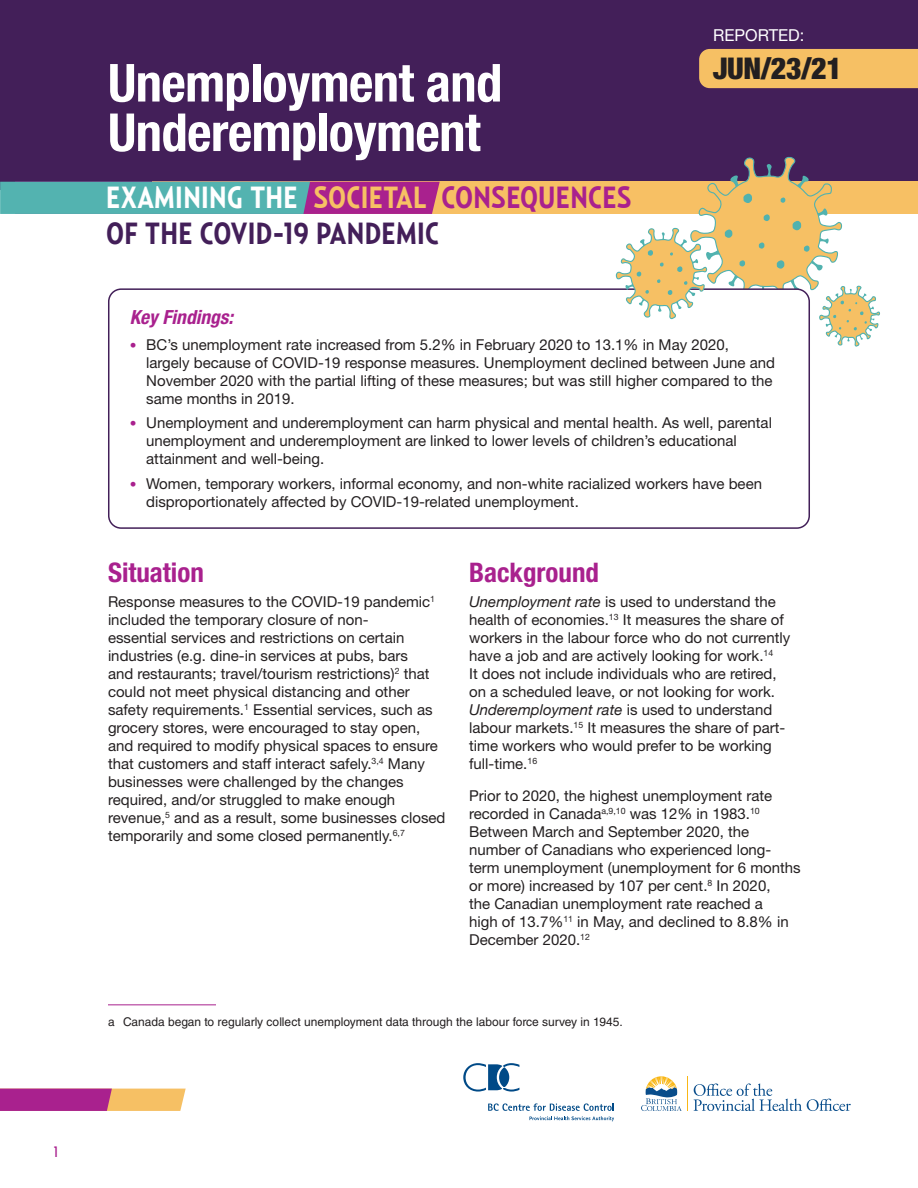
<style>
.page{position:relative;width:918px;height:1188px;background:#fff}
.page>*{position:absolute;margin:0;border:0;box-sizing:border-box;transform-origin:0 0}
.Report_Title{font:700 condensed 52.5px/49.5px "Helvetica Neue LT Pro";letter-spacing:-.01em;color:#fff}
.t1{font:700 30.45px "Relay Cond";letter-spacing:.01em;color:#431f59}
.t2{font:700 30.45px "Relay Cond";letter-spacing:.01em;color:#fff}
.t3{font:700 30.45px "Relay Cond";letter-spacing:.01em;color:#a9218e}
.t4{font:700 30.45px "Relay Cond";letter-spacing:.01em;color:#f7c064}
.Reported_date{font:900 condensed 30px "Helvetica Neue LT Pro";letter-spacing:-.01em;color:#231f20}
.Headline_1{font:700 condensed 27px "Helvetica Neue LT Pro";color:#a9218e}
.Key_Findings{font:italic 700 condensed 19.5px "Helvetica Neue LT Pro";color:#a9218e}
.t5{font:16.5px "Helvetica Neue LT Std";color:#fff}
.Body{font:15px/18px "Helvetica Neue LT Std";color:#231f20}
.t6{font:500 15px "Relay Comp";color:#a9218e}
.Footnotes{font:12px "Helvetica LT Std";color:#231f20}
.s1{font-size:13.5px;color:#a9218e}
.s2{font-family:"Helvetica Neue";font-style:italic}
</style>
<div class="page">
<div style="left:0;top:0;width:918px;height:189px;background:#431f59"></div>
<div style="left:153px;top:182px;width:765px;height:32px;background:#f7c064"></div>
<svg style="left:0;top:182px;width:440px;height:32px;background:#6d88a5"></svg>
<div style="left:699px;top:49px;width:219px;height:39px;background:#f6c064"></div>
<hr style="left:688px;top:1076px;width:1px;height:35px;background:#f9b716">
<svg style="left:641px;top:1076px;width:41px;height:35px"></svg>
<svg style="left:694px;top:1083px;width:157px;height:28px"></svg>
<svg style="left:488px;top:1103px;width:126px;height:19px"></svg>
<svg style="left:463px;top:1063px;width:56px;height:29px"></svg>
<svg style="left:0;top:1089px;width:186px;height:22px;background:#c8637f"></svg>
<hr style="left:108px;top:1004px;width:108px;height:1px;background:#a9218e">
<div style="left:108px;top:288px;width:702px;height:241px;border:2px solid #421f58;border-radius:12px"></div>
<svg style="left:615px;top:156px;width:266px;height:218px"></svg>
<p class="t6" style="left:54px;top:1143px;width:5px">1</p>
<p class="Report_Title" style="left:108px;top:57px;width:396px">Unemployment and<br>Underemployment</p>
<h2 class="t2" style="left:106px;top:180px;width:193px">EXAMINING THE</h2>
<h2 class="t3" style="left:441px;top:180px;width:192px">CONSEQUENCES</h2>
<h2 class="t1" style="left:106px;top:215px;width:335px">OF THE COVID-19 PANDEMIC</h2>
<h2 class="t4" style="left:313px;top:180px;width:114px">SOCIETAL</h2>
<p class="t5" style="left:713px;top:25px;width:93px">REPORTED:</p>
<p class="Reported_date" style="left:713px;top:50px;width:130px">JUN/23/21</p>
<p class="Key_Findings" style="left:130px;top:305px;width:105px">Key Findings:</p>
<p class="Body" style="left:146px;top:335px;width:630px;text-indent:-16px"><span class="s1">•</span> BC’s unemployment rate increased from 5.2% in February 2020 to 13.1% in May 2020, largely because of COVID-19 response measures. Unemployment declined between June and November 2020 with the partial lifting of these measures; but was still higher compared to the same months in 2019.</p>
<p class="Body" style="left:146px;top:414px;width:627px;text-indent:-16px"><span class="s1">•</span> Unemployment and underemployment can harm physical and mental health. As well, parental unemployment and underemployment are linked to lower levels of children’s educational attainment and well-being.</p>
<p class="Body" style="left:146px;top:475px;width:617px;text-indent:-16px"><span class="s1">•</span> Women, temporary workers, informal economy, and non-white racialized workers have been disproportionately affected by COVID-19-related unemployment.</p>
<p class="Headline_1" style="left:108px;top:556px;width:97px">Situation</p>
<p class="Body" style="left:108px;top:593px;width:339px">Response measures to the COVID-19 pandemic<sup>1 </sup>included the temporary closure of non-<br>essential services and restrictions on certain industries (e.g. dine-in services at pubs, bars<br>and restaurants; travel/tourism restrictions)<sup>2</sup> that could not meet physical distancing and other safety requirements.<sup>1</sup> Essential services, such as grocery stores, were encouraged to stay open, and required to modify physical spaces to ensure that customers and staff interact safely.<sup>3,4</sup> Many businesses were challenged by the changes required, and/or struggled to make enough revenue,<sup>5</sup> and as a result, some businesses closed temporarily and some closed permanently.<sup>6,7</sup></p>
<p class="Headline_1" style="left:469px;top:556px;width:131px">Background</p>
<p class="Body" style="left:469px;top:593px;width:323px"><span class="s2">Unemployment rate</span> is used to understand the health of economies.<sup>13</sup> It measures the share of workers in the labour force who do not currently have a job and are actively looking for work.<sup>14<br></sup>It does not include individuals who are retired, on a scheduled leave, or not looking for work.<br><span class="s2">Underemployment rate</span> is used to understand labour markets.<sup>15</sup> It measures the share of part&shy;time workers who would prefer to be working full-time.<sup>16</sup></p>
<p class="Body" style="left:469px;top:786px;width:333px">Prior to 2020, the highest unemployment rate recorded in Canada<sup>a,9,10</sup> was 12% in 1983.<sup>10<br></sup>Between March and September 2020, the number of Canadians who experienced long&shy;term unemployment (unemployment for 6 months or more) increased by 107 per cent.<sup>8</sup> In 2020,<br>the Canadian unemployment rate reached a<br>high of 13.7%<sup>11</sup> in May, and declined to 8.8% in December 2020.<sup>12</sup></p>
<p class="Footnotes" style="left:108px;top:1015px;width:516px">a Canada began to regularly collect unemployment data through the labour force survey in 1945.</p>
</div>
